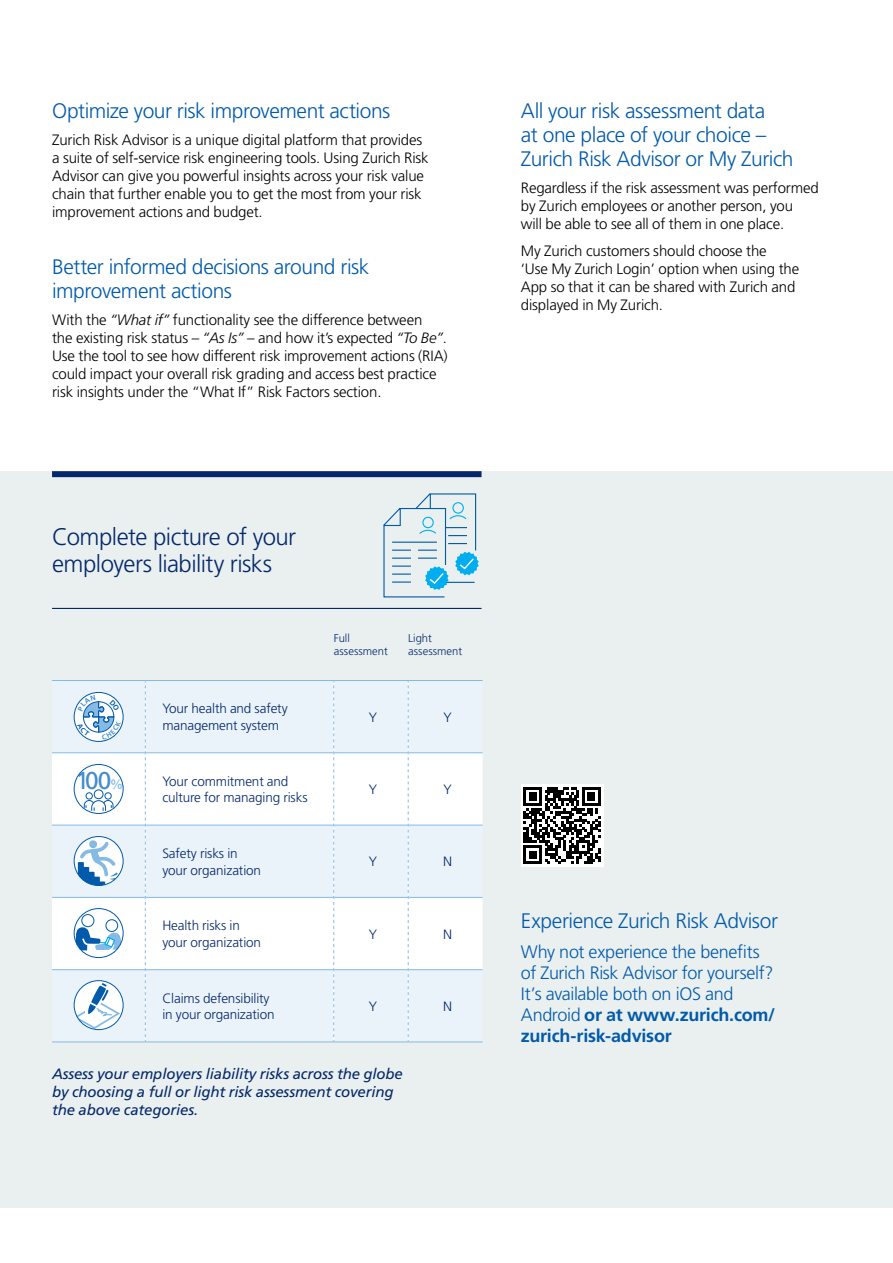
<style>
.page{position:relative;width:893px;height:1263px;background:#fff}
.page>*{position:absolute;margin:0;border:0;box-sizing:border-box;transform-origin:0 0}
.t1{font:24.3px "Frutiger LT Std";color:#448dcb}
.t2{font:300 24px/27px "Frutiger LT Std";letter-spacing:-.02em;color:#04286b}
.t3{font:300 21px/24px "Frutiger LT Std";letter-spacing:-.02em;color:#015aaa}
.t4{font:300 18px/21px "Frutiger LT Std";letter-spacing:-.02em;color:#015aaa}
.t5{font:300 15px/18px "Frutiger LT Std";letter-spacing:-.01em;color:#000}
.t6{font:italic 15px/18px "Frutiger LT Std";letter-spacing:-.01em;color:#04286b}
.t7{font:300 13.5px/16.5px "Frutiger LT Std";letter-spacing:-.01em;color:#04286b}
.t8{font:300 11.25px/12.8px "Frutiger LT Std";color:#04286b}
.s1{font-style:italic}
.s2{font-size:13.65px;color:#85bae4}
.s3{font-weight:700}
</style>
<div class="page">
<div style="left:0;top:471px;width:893px;height:736px;background:#eaf0f0"></div>
<svg style="left:521px;top:784px;width:82px;height:83px"></svg>
<svg style="left:524px;top:787px;width:76px;height:77px;background:#6a6a6a"></svg>
<div style="left:52px;top:471px;width:430px;height:6px;background:#04286b"></div>
<div style="left:52px;top:681px;width:431px;height:360px;background:#ebf3fa"></div>
<svg style="left:52px;top:753px;width:431px;height:216px;fill:#fff"></svg>
<hr style="left:52px;top:680px;width:93px;height:1px;background:#85bae4">
<hr style="left:145px;top:680px;width:189px;height:1px;background:#85bae4">
<hr style="left:334px;top:680px;width:74px;height:1px;background:#85bae4">
<hr style="left:408px;top:680px;width:75px;height:1px;background:#85bae4">
<hr style="left:52px;top:752px;width:93px;height:1px;background:#85bae4">
<hr style="left:146px;top:752px;width:187px;height:1px;background:#85bae4">
<hr style="left:334px;top:752px;width:74px;height:1px;background:#85bae4">
<hr style="left:409px;top:752px;width:74px;height:1px;background:#85bae4">
<hr style="left:52px;top:825px;width:93px;height:1px;background:#85bae4">
<hr style="left:146px;top:825px;width:187px;height:1px;background:#85bae4">
<hr style="left:334px;top:825px;width:74px;height:1px;background:#85bae4">
<hr style="left:409px;top:825px;width:74px;height:1px;background:#85bae4">
<hr style="left:52px;top:897px;width:93px;height:1px;background:#85bae4">
<hr style="left:146px;top:897px;width:187px;height:1px;background:#85bae4">
<hr style="left:334px;top:897px;width:74px;height:1px;background:#85bae4">
<hr style="left:409px;top:897px;width:74px;height:1px;background:#85bae4">
<hr style="left:52px;top:969px;width:93px;height:1px;background:#85bae4">
<hr style="left:146px;top:969px;width:187px;height:1px;background:#85bae4">
<hr style="left:334px;top:969px;width:74px;height:1px;background:#85bae4">
<hr style="left:409px;top:969px;width:74px;height:1px;background:#85bae4">
<hr style="left:52px;top:1041px;width:93px;height:1px;background:#85bae4">
<hr style="left:145px;top:1041px;width:189px;height:1px;background:#85bae4">
<hr style="left:334px;top:1041px;width:74px;height:1px;background:#85bae4">
<hr style="left:408px;top:1041px;width:75px;height:1px;background:#85bae4">
<svg style="left:145px;top:681px;width:1px;height:360px"></svg>
<svg style="left:333px;top:681px;width:1px;height:360px"></svg>
<svg style="left:408px;top:681px;width:1px;height:360px"></svg>
<hr style="left:52px;top:608px;width:430px;height:1px;background:#04286b">
<svg style="left:74px;top:764px;width:49px;height:49px;background:#e5eef6"></svg>
<div style="left:74px;top:764px;width:50px;height:50px;border:1px solid #015aaa;border-radius:50%"></div>
<svg style="left:74px;top:836px;width:49px;height:49px"></svg>
<div style="left:74px;top:836px;width:50px;height:50px;border:1px solid #015aaa;border-radius:50%"></div>
<svg style="left:74px;top:908px;width:49px;height:49px;background:#bcd6eb"></svg>
<div style="left:74px;top:908px;width:50px;height:50px;border:1px solid #015aaa;border-radius:50%"></div>
<svg style="left:74px;top:980px;width:49px;height:49px"></svg>
<div style="left:74px;top:980px;width:50px;height:50px;border:1px solid #015aaa;border-radius:50%"></div>
<svg style="left:383px;top:493px;width:96px;height:105px"></svg>
<svg style="left:74px;top:692px;width:49px;height:49px"></svg>
<h3 class="t3" style="left:52px;top:99px;width:340px">Optimize your risk improvement actions</h3>
<p class="t5" style="left:52px;top:131px;width:378px">Zurich Risk Advisor is a unique digital platform that provides a suite of self-service risk engineering tools. Using Zurich Risk Advisor can give you powerful insights across your risk value chain that further enable you to get the most from your risk improvement actions and budget.</p>
<h3 class="t3" style="left:52px;top:255px;width:319px">Better informed decisions around risk improvement actions</h3>
<p class="t5" style="left:52px;top:311px;width:397px">With the <span class="s1">“What if”</span> functionality see the difference between<br>the existing risk status – <span class="s1">“As Is”</span> – and how it’s expected <span class="s1">“To Be”</span>.<br>Use the tool to see how different risk improvement actions (RIA) could impact your overall risk grading and access best practice risk insights under the “What If” Risk Factors section.</p>
<h2 class="t2" style="left:52px;top:524px;width:246px">Complete picture of your employers liability risks</h2>
<p class="t8" style="left:334px;top:632px;width:55px">Full assessment</p>
<p class="t8" style="left:408px;top:632px;width:55px">Light assessment</p>
<h1 class="t1" style="left:76px;top:766px;width:49px">100<span class="s2">%</span></h1>
<p class="t7" style="left:162px;top:701px;width:127px">Your health and safety management system</p>
<p class="t7" style="left:369px;top:709px;width:10px">Y</p>
<p class="t7" style="left:443px;top:709px;width:10px">Y</p>
<p class="t7" style="left:162px;top:773px;width:147px">Your commitment and culture for managing risks</p>
<p class="t7" style="left:369px;top:781px;width:10px">Y</p>
<p class="t7" style="left:443px;top:781px;width:10px">Y</p>
<p class="t7" style="left:162px;top:845px;width:100px">Safety risks in your organization</p>
<p class="t7" style="left:369px;top:853px;width:10px">Y</p>
<p class="t7" style="left:443px;top:853px;width:11px">N</p>
<p class="t7" style="left:162px;top:918px;width:100px">Health risks in your organization</p>
<p class="t7" style="left:369px;top:926px;width:10px">Y</p>
<p class="t7" style="left:443px;top:926px;width:11px">N</p>
<p class="t7" style="left:162px;top:990px;width:114px">Claims defensibility in your organization</p>
<p class="t7" style="left:369px;top:998px;width:10px">Y</p>
<p class="t7" style="left:443px;top:998px;width:11px">N</p>
<p class="t6" style="left:52px;top:1065px;width:352px">Assess your employers liability risks across the globe by choosing a full or light risk assessment covering the above categories.</p>
<h3 class="t3" style="left:521px;top:99px;width:274px">All your risk assessment data<br>at one place of your choice –<br>Zurich Risk Advisor or My Zurich</h3>
<p class="t5" style="left:521px;top:179px;width:299px">Regardless if the risk assessment was performed by Zurich employees or another person, you<br>will be able to see all of them in one place.</p>
<p class="t5" style="left:521px;top:242px;width:280px">My Zurich customers should choose the<br>‘Use My Zurich Login’ option when using the App so that it can be shared with Zurich and displayed in My Zurich.</p>
<h3 class="t3" style="left:521px;top:909px;width:259px">Experience Zurich Risk Advisor</h3>
<p class="t4" style="left:521px;top:942px;width:256px">Why not experience the benefits of Zurich Risk Advisor for yourself?<br>It’s available both on iOS and<br>Android <span class="s3">or at www.zurich.com/ zurich-risk-advisor</span></p>
</div>
